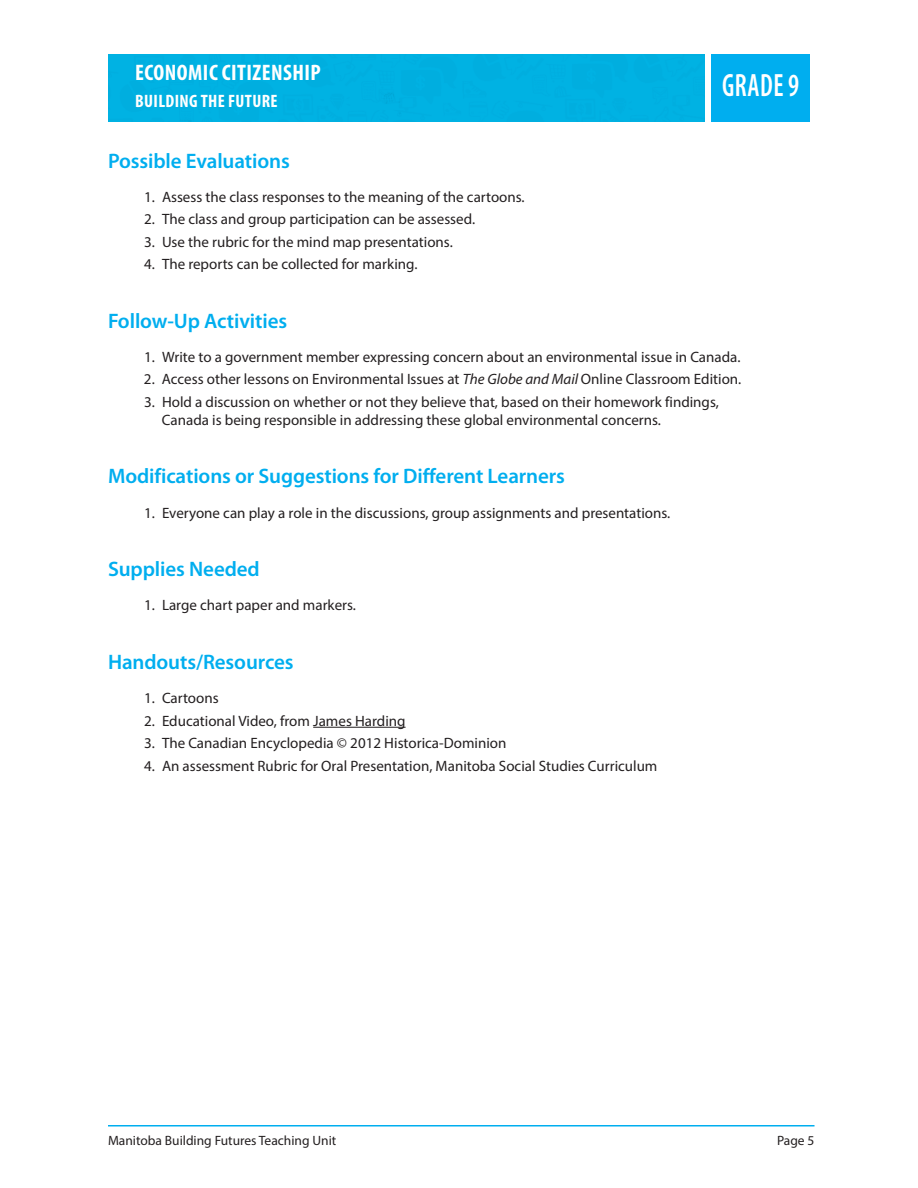
<style>
.page{position:relative;width:918px;height:1188px;background:#fff}
.page>*{position:absolute;margin:0;border:0;box-sizing:border-box;transform-origin:0 0}
.t1{font:600 condensed 32.4px "Myriad Pro";letter-spacing:.02em;color:#fff;scale:.83 1}
.t2{font:700 condensed 22.5px "Myriad Pro";letter-spacing:.02em;color:#fff}
.t3{font:600 21px "Myriad Pro";letter-spacing:-.005em;color:#00aeef}
.t4{font:700 condensed 18px "Myriad Pro";letter-spacing:.02em;color:#fff}
.t5{font:15px/18px "Myriad Pro";color:#231f20}
.t6{font:13.5px "Myriad Pro";color:#231f20}
.s1{font-style:italic}
</style>
<div class="page">
<hr style="left:313px;top:727px;width:93px;height:1px;background:#231f20">
<hr style="left:108px;top:1125px;width:707px;height:1px;background:#00aeef">
<div style="left:711px;top:54px;width:99px;height:67px;background:#00aeef"></div>
<div style="left:108px;top:54px;width:597px;height:67px;background:#00b1e3"></div>
<h2 class="t2" style="left:135px;top:65px;width:187px">ECONOMIC CITIZENSHIP</h2>
<p class="t4" style="left:135px;top:95px;width:144px">BUILDING THE FUTURE</p>
<h3 class="t3" style="left:108px;top:153px;width:183px">Possible Evaluations</h3>
<p class="t5" style="left:144px;top:189px;width:382px">1. Assess the class responses to the meaning of the cartoons.</p>
<p class="t5" style="left:144px;top:211px;width:333px">2. The class and group participation can be assessed.</p>
<p class="t5" style="left:144px;top:234px;width:310px">3. Use the rubric for the mind map presentations.</p>
<p class="t5" style="left:144px;top:256px;width:275px">4. The reports can be collected for marking.</p>
<h1 class="t1" style="left:722px;top:73px;width:94px">GRADE 9</h1>
<h3 class="t3" style="left:108px;top:313px;width:181px">Follow-Up Activities</h3>
<p class="t5" style="left:144px;top:349px;width:598px">1. Write to a government member expressing concern about an environmental issue in Canada.</p>
<p class="t5" style="left:144px;top:372px;width:599px">2. Access other lessons on Environmental Issues at <span class="s1">The Globe and Mail</span> Online Classroom Edition.</p>
<p class="t5" style="left:162px;top:394px;width:558px;text-indent:-18px">3. Hold a discussion on whether or not they believe that, based on their homework findings,<br>Canada is being responsible in addressing these global environmental concerns.</p>
<h3 class="t3" style="left:108px;top:469px;width:459px">Modifications or Suggestions for Different Learners</h3>
<p class="t5" style="left:144px;top:505px;width:528px">1. Everyone can play a role in the discussions, group assignments and presentations.</p>
<h3 class="t3" style="left:108px;top:561px;width:153px">Supplies Needed</h3>
<p class="t5" style="left:144px;top:598px;width:213px">1. Large chart paper and markers.</p>
<h3 class="t3" style="left:108px;top:654px;width:187px">Handouts/Resources</h3>
<p class="t5" style="left:144px;top:690px;width:76px">1. Cartoons</p>
<p class="t5" style="left:144px;top:713px;width:263px">2. Educational Video, from James Harding</p>
<p class="t5" style="left:144px;top:735px;width:364px">3. The Canadian Encyclopedia © 2012 Historica-Dominion</p>
<p class="t5" style="left:144px;top:758px;width:515px">4. An assessment Rubric for Oral Presentation, Manitoba Social Studies Curriculum</p>
<p class="t6" style="left:108px;top:1135px;width:230px">Manitoba Building Futures Teaching Unit</p>
<p class="t6" style="left:777px;top:1135px;width:39px">Page 5</p>
</div>
